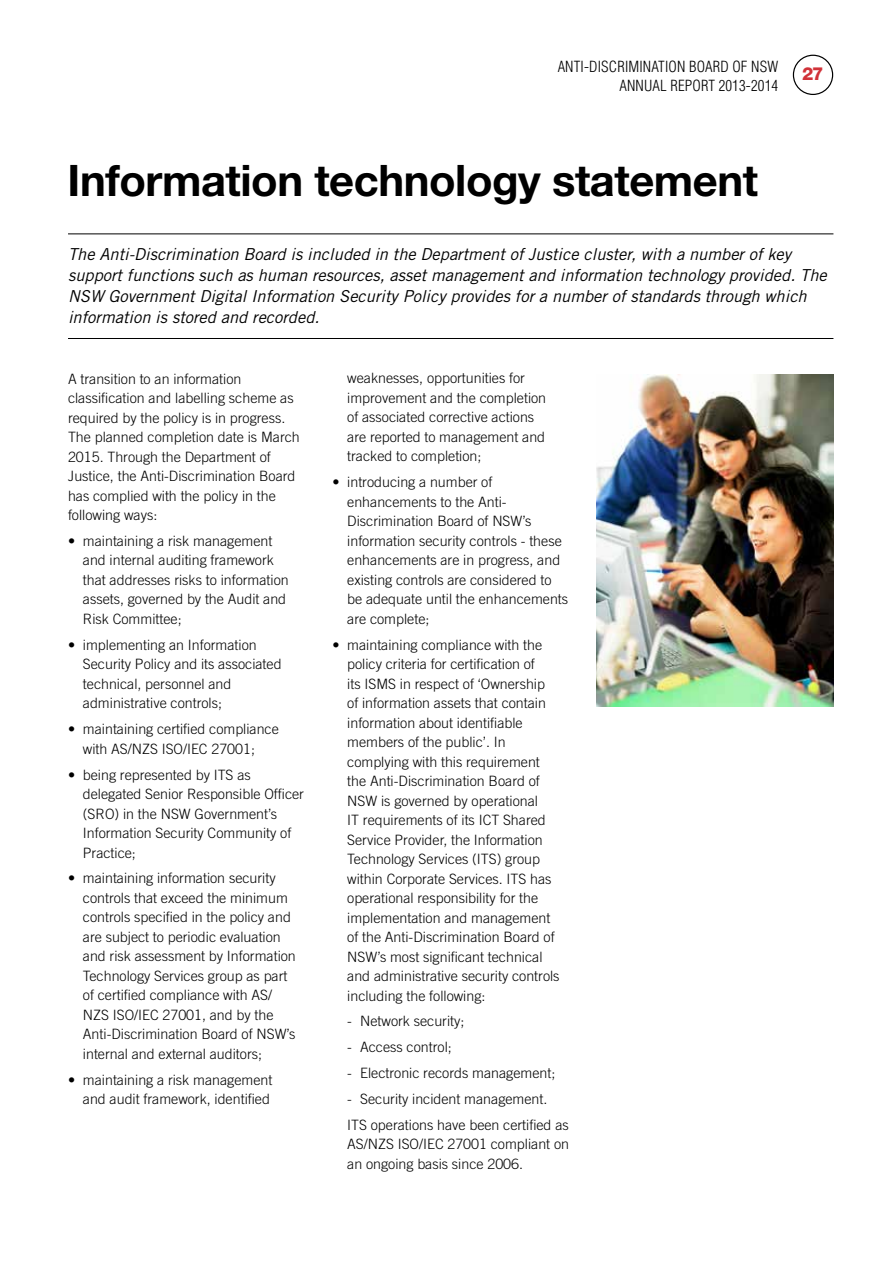
<style>
.page{position:relative;width:893px;height:1263px;background:#fff}
.page>*{position:absolute;margin:0;border:0;box-sizing:border-box;transform-origin:0 0}
.t1{font:700 43.5px "Helvetica Neue LT Std";letter-spacing:-.01em;color:#000}
.t2{font:800 18px "Helvetica Neue LT Std";color:#d13239}
.t3{font:italic 16.5px/21px "Trade Gothic LT Std";color:#000}
.t4{font:300 condensed 15px/19.5px "Helvetica LT Std";letter-spacing:.01em;color:#000;text-align:right}
.t5{font:300 14.25px/19.5px "Trade Gothic LT Std";color:#000}
</style>
<div class="page">
<div style="left:793px;top:55px;width:40px;height:40px;border:1px solid #000;border-radius:50%"></div>
<hr style="left:68px;top:233px;width:765px;height:1px;background:#000">
<hr style="left:68px;top:338px;width:765px;height:1px;background:#000">
<img style="left:597px;top:375px;width:236px;height:332px">
<p class="t4" style="left:558px;top:56px;width:222px">ANTI-DISCRIMINATION BOARD OF NSW<br>ANNUAL REPORT 2013-2014</p>
<p class="t2" style="left:802px;top:63px;width:23px">27</p>
<h1 class="t1" style="left:68px;top:153px;width:692px">Information technology statement</h1>
<p class="t3" style="left:68px;top:244px;width:760px">The Anti-Discrimination Board is included in the Department of Justice cluster, with a number of key support functions such as human resources, asset management and information technology provided. The NSW Government Digital Information Security Policy provides for a number of standards through which information is stored and recorded.</p>
<p class="t5" style="left:68px;top:369px;width:233px">A transition to an information classification and labelling scheme as required by the policy is in progress.<br>The planned completion date is March 2015. Through the Department of Justice, the Anti-Discrimination Board has complied with the policy in the following ways:</p>
<p class="t5" style="left:83px;top:531px;width:207px;text-indent:-15px">• maintaining a risk management and internal auditing framework that addresses risks to information assets, governed by the Audit and<br>Risk Committee;</p>
<p class="t5" style="left:83px;top:635px;width:200px;text-indent:-15px">• implementing an Information<br>Security Policy and its associated technical, personnel and administrative controls;</p>
<p class="t5" style="left:83px;top:719px;width:197px;text-indent:-15px">• maintaining certified compliance with AS/NZS ISO/IEC 27001;</p>
<p class="t5" style="left:83px;top:764px;width:223px;text-indent:-15px">• being represented by ITS as delegated Senior Responsible Officer (SRO) in the NSW Government’s<br>Information Security Community of<br>Practice;</p>
<p class="t5" style="left:83px;top:868px;width:214px;text-indent:-15px">• maintaining information security controls that exceed the minimum controls specified in the policy and are subject to periodic evaluation and risk assessment by Information Technology Services group as part of certified compliance with AS/ NZS ISO/IEC 27001, and by the Anti-Discrimination Board of NSW’s internal and external auditors;</p>
<p class="t5" style="left:68px;top:1070px;width:206px;text-align:right">• maintaining a risk management and audit framework, identified</p>
<p class="t5" style="left:347px;top:368px;width:200px">weaknesses, opportunities for improvement and the completion of associated corrective actions are reported to management and tracked to completion;</p>
<p class="t5" style="left:347px;top:472px;width:222px;text-indent:-15px">• introducing a number of enhancements to the Anti-<br>Discrimination Board of NSW’s information security controls - these enhancements are in progress, and existing controls are considered to be adequate until the enhancements are complete;</p>
<p class="t5" style="left:347px;top:635px;width:214px;text-indent:-15px">• maintaining compliance with the policy criteria for certification of<br>its ISMS in respect of ‘Ownership of information assets that contain information about identifiable members of the public’. In complying with this requirement the Anti-Discrimination Board of NSW is governed by operational<br>IT requirements of its ICT Shared Service Provider, the Information Technology Services (ITS) group within Corporate Services. ITS has operational responsibility for the implementation and management of the Anti-Discrimination Board of NSW’s most significant technical and administrative security controls including the following:</p>
<p class="t5" style="left:347px;top:1011px;width:119px">- Network security;</p>
<p class="t5" style="left:347px;top:1037px;width:106px">- Access control;</p>
<p class="t5" style="left:347px;top:1063px;width:210px">- Electronic records management;</p>
<p class="t5" style="left:347px;top:1086px;width:223px;line-height:26px">- Security incident management.<br>ITS operations have been certified as</p>
<p class="t5" style="left:347px;top:1134px;width:223px">AS/NZS ISO/IEC 27001 compliant on an ongoing basis since 2006.</p>
</div>
